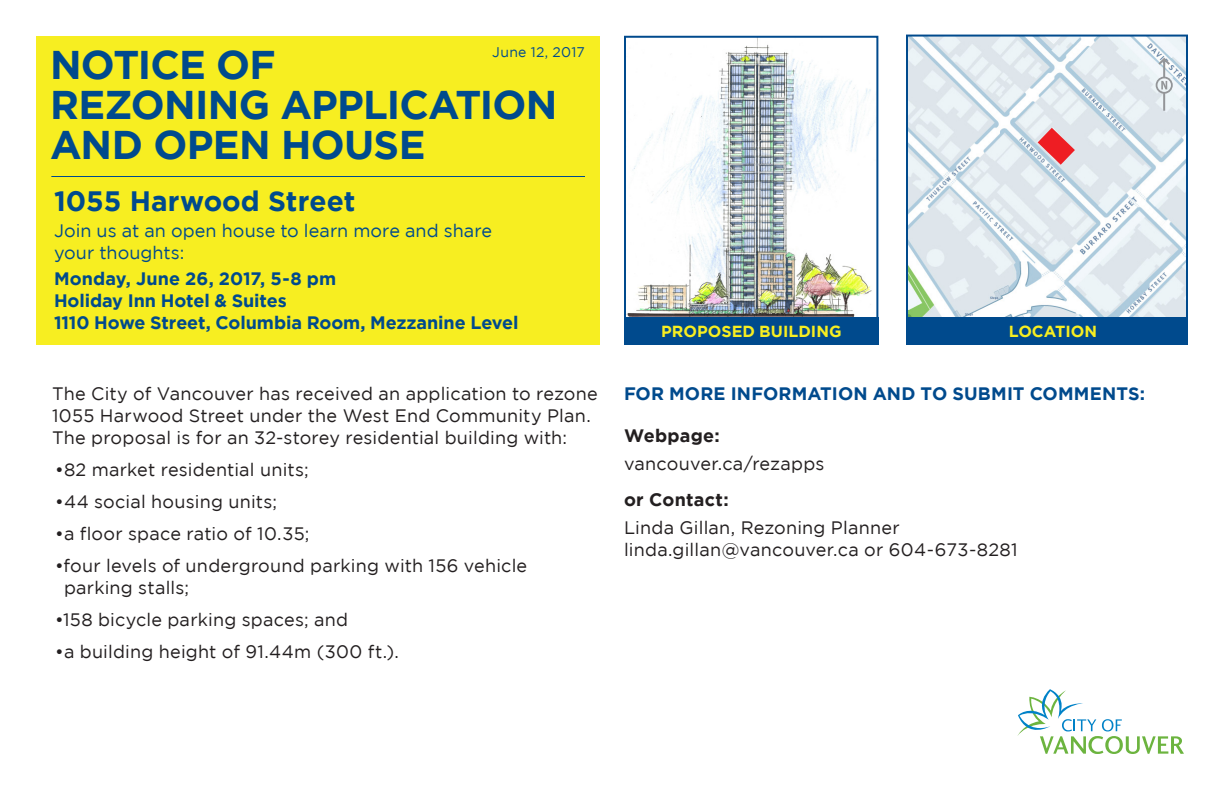
<style>
.page{position:relative;width:1224px;height:792px;background:#fff}
.page>*{position:absolute;margin:0;border:0;box-sizing:border-box;transform-origin:0 0}
.t1{font:700 40px/40px "Gotham";letter-spacing:-.02em;color:#004a8d}
.main_address{font:700 28px "Gotham";color:#004a8d}
.bullets{font:18px/22px "Gotham";letter-spacing:.01em;color:#231f20}
.date_and_location{font:700 18px/22px "Gotham";letter-spacing:-.005em;color:#004a8d}
.body_2{font:18px/22px "Gotham";letter-spacing:.015em;color:#231f20}
.main_address-2{font:18px/22px "Gotham";letter-spacing:.005em;color:#004a8d}
.H2-space{font:700 18px "Gotham";letter-spacing:.01em;color:#004a8d}
.intro_body{font:18px "Gotham";letter-spacing:.01em;color:#231f20}
.intro_body_bold{font:700 18px "Gotham";letter-spacing:.015em;color:#231f20}
.yellow_text_in_blue{font:700 16px "Gotham";color:#f7ee21}
.date__small_at_top{font:14px "Gotham";letter-spacing:.02em;color:#004a8d}
</style>
<div class="page">
<div style="left:36px;top:36px;width:564px;height:308px;background:#f7ee21"></div>
<svg style="left:1017px;top:689px;width:167px;height:65px"></svg>
<hr style="left:51px;top:176px;width:534px;height:1px;background:#004a8d">
<img style="left:627px;top:39px;width:248px;height:279px">
<div style="left:624px;top:36px;width:254px;height:309px;border:2px solid #004a8d"></div>
<img style="left:909px;top:38px;width:276px;height:280px">
<div style="left:906px;top:35px;width:282px;height:308px;border:2px solid #004a8d"></div>
<div style="left:624px;top:318px;width:254px;height:27px;background:#004a8d"></div>
<div style="left:906px;top:318px;width:282px;height:27px;background:#004a8d"></div>
<svg style="left:1156px;top:58px;width:17px;height:53px"></svg>
<svg style="left:1038px;top:128px;width:37px;height:37px"></svg>
<p class="date__small_at_top" style="left:492px;top:44px;width:94px">June 12, 2017</p>
<h1 class="t1" style="left:50px;top:44px;width:509px">NOTICE OF<br>REZONING APPLICATION<br>AND OPEN HOUSE</h1>
<p class="main_address" style="left:54px;top:185px;width:303px">1055 Harwood Street</p>
<p class="main_address-2" style="left:54px;top:219px;width:440px">Join us at an open house to learn more and share your thoughts:</p>
<p class="date_and_location" style="left:54px;top:267px;width:466px">Monday, June 26, 2017, 5-8 pm<br>Holiday Inn Hotel &amp; Suites<br>1110 Howe Street, Columbia Room, Mezzanine Level</p>
<p class="bullets" style="left:52px;top:382px;width:547px">The City of Vancouver has received an application to rezone<br>1055 Harwood Street under the West End Community Plan.<br>The proposal is for an 32-storey residential building with:</p>
<p class="bullets" style="left:55px;top:458px;width:255px">•82 market residential units;</p>
<p class="bullets" style="left:55px;top:490px;width:224px">•44 social housing units;</p>
<p class="bullets" style="left:55px;top:522px;width:256px">•a floor space ratio of 10.35;</p>
<p class="bullets" style="left:64px;top:554px;width:465px;text-indent:-9px">•four levels of underground parking with 156 vehicle parking stalls;</p>
<p class="bullets" style="left:55px;top:608px;width:295px">•158 bicycle parking spaces; and</p>
<p class="bullets" style="left:55px;top:640px;width:345px">•a building height of 91.44m (300 ft.).</p>
<p class="yellow_text_in_blue" style="left:661px;top:322px;width:182px">PROPOSED BUILDING</p>
<p class="yellow_text_in_blue" style="left:1009px;top:322px;width:90px">LOCATION</p>
<p class="H2-space" style="left:624px;top:383px;width:523px">FOR MORE INFORMATION AND TO SUBMIT COMMENTS:</p>
<p class="intro_body_bold" style="left:624px;top:425px;width:97px">Webpage:</p>
<p class="intro_body" style="left:624px;top:453px;width:202px">vancouver.ca/rezapps</p>
<p class="intro_body_bold" style="left:624px;top:489px;width:106px">or Contact:</p>
<p class="body_2" style="left:624px;top:516px;width:395px">Linda Gillan, Rezoning Planner linda.gillan@vancouver.ca or 604-673-8281</p>
</div>
